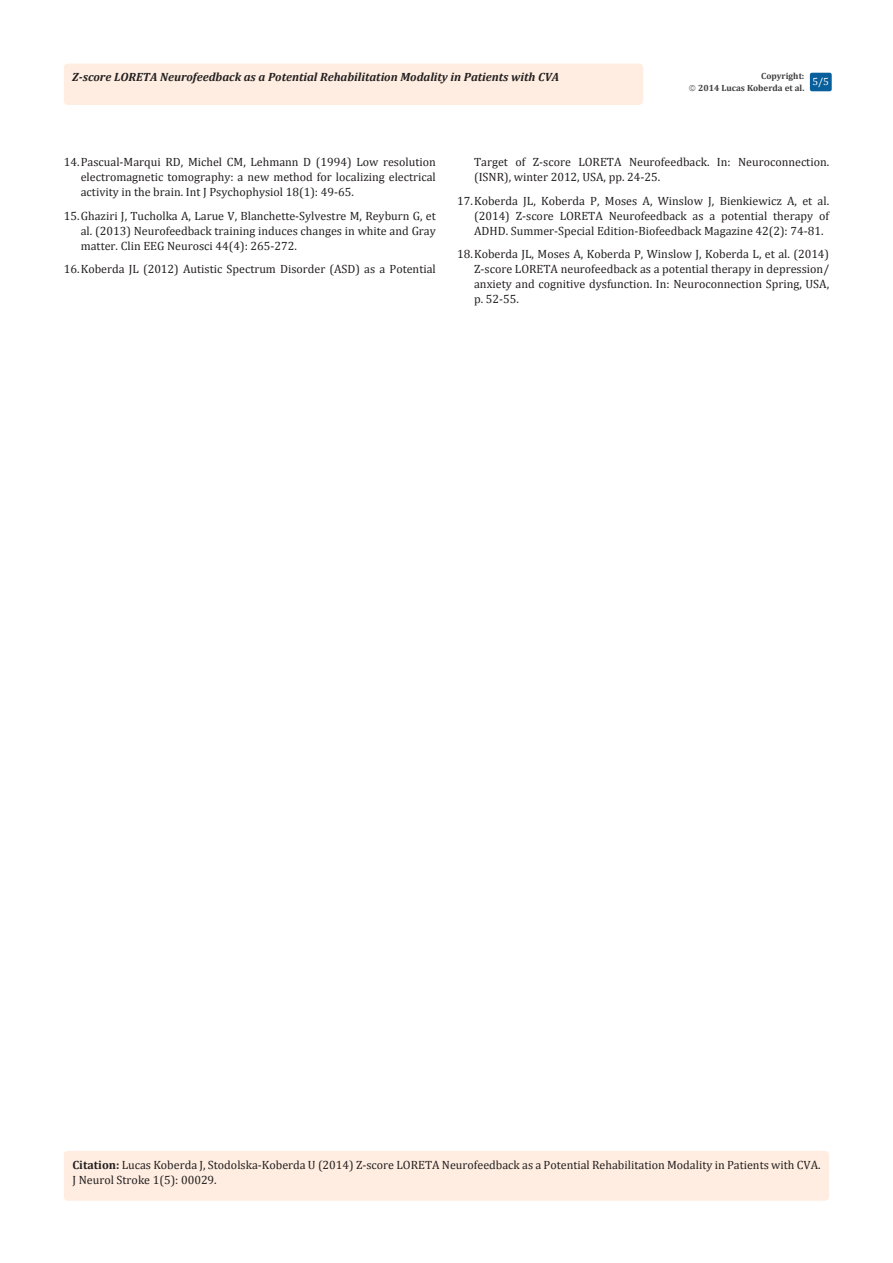
<style>
.page{position:relative;width:893px;height:1263px;background:#fff}
.page>*{position:absolute;margin:0;border:0;box-sizing:border-box;transform-origin:0 0}
.t1{font:12px/15px "Cambria";color:#231f20;text-align:justify}
.t2{font:italic 700 12px "Cambria";color:#231f20}
.t3{font:10.5px "Cambria";color:#fff}
.t4{font:700 9px/12px "Cambria";color:#3e3e3f;text-align:right}
.s1{font-weight:700}
</style>
<div class="page">
<div style="left:64px;top:64px;width:579px;height:41px;background:#feede0;border-radius:4px"></div>
<div style="left:64px;top:1151px;width:765px;height:50px;background:#feede0;border-radius:4px"></div>
<div style="left:810px;top:73px;width:22px;height:18px;background:#085f9c;border-radius:2px"></div>
<p class="t2" style="left:72px;top:69px;width:488px">Z-score LORETA Neurofeedback as a Potential Rehabilitation Modality in Patients with CVA</p>
<p class="t4" style="left:698px;top:69px;width:108px">Copyright:<br>2014 Lucas Koberda et al.</p>
<p class="t3" style="left:812px;top:75px;width:18px">5/5</p>
<p class="t1" style="left:81px;top:155px;width:357px;text-indent:-17px">14.Pascual-Marqui RD, Michel CM, Lehmann D (1994) Low resolution electromagnetic tomography: a new method for localizing electrical activity in the brain. Int J Psychophysiol 18(1): 49-65.</p>
<p class="t1" style="left:81px;top:208px;width:357px;text-indent:-17px">15.Ghaziri J, Tucholka A, Larue V, Blanchette-Sylvestre M, Reyburn G, et al. (2013) Neurofeedback training induces changes in white and Gray matter. Clin EEG Neurosci 44(4): 265-272.</p>
<p class="t1" style="left:64px;top:262px;width:374px">16.Koberda JL (2012) Autistic Spectrum Disorder (ASD) as a Potential</p>
<p class="t1" style="left:474px;top:155px;width:357px">Target of Z-score LORETA Neurofeedback. In: Neuroconnection. (ISNR), winter 2012, USA, pp. 24-25.</p>
<p class="t1" style="left:474px;top:193px;width:357px;text-indent:-17px">17.Koberda JL, Koberda P, Moses A, Winslow J, Bienkiewicz A, et al. (2014) Z-score LORETA Neurofeedback as a potential therapy of ADHD. Summer-Special Edition-Biofeedback Magazine 42(2): 74-81.</p>
<p class="t1" style="left:474px;top:247px;width:357px;text-indent:-17px">18.Koberda JL, Moses A, Koberda P, Winslow J, Koberda L, et al. (2014)<br>Z-score LORETA neurofeedback as a potential therapy in depression/ anxiety and cognitive dysfunction. In: Neuroconnection Spring, USA, p. 52-55.</p>
<p class="t1" style="left:72px;top:1157px;width:750px"><span class="s1">Citation:</span> Lucas Koberda J, Stodolska-Koberda U (2014) Z-score LORETA Neurofeedback as a Potential Rehabilitation Modality in Patients with CVA.<br>J Neurol Stroke 1(5): 00029.</p>
</div>
